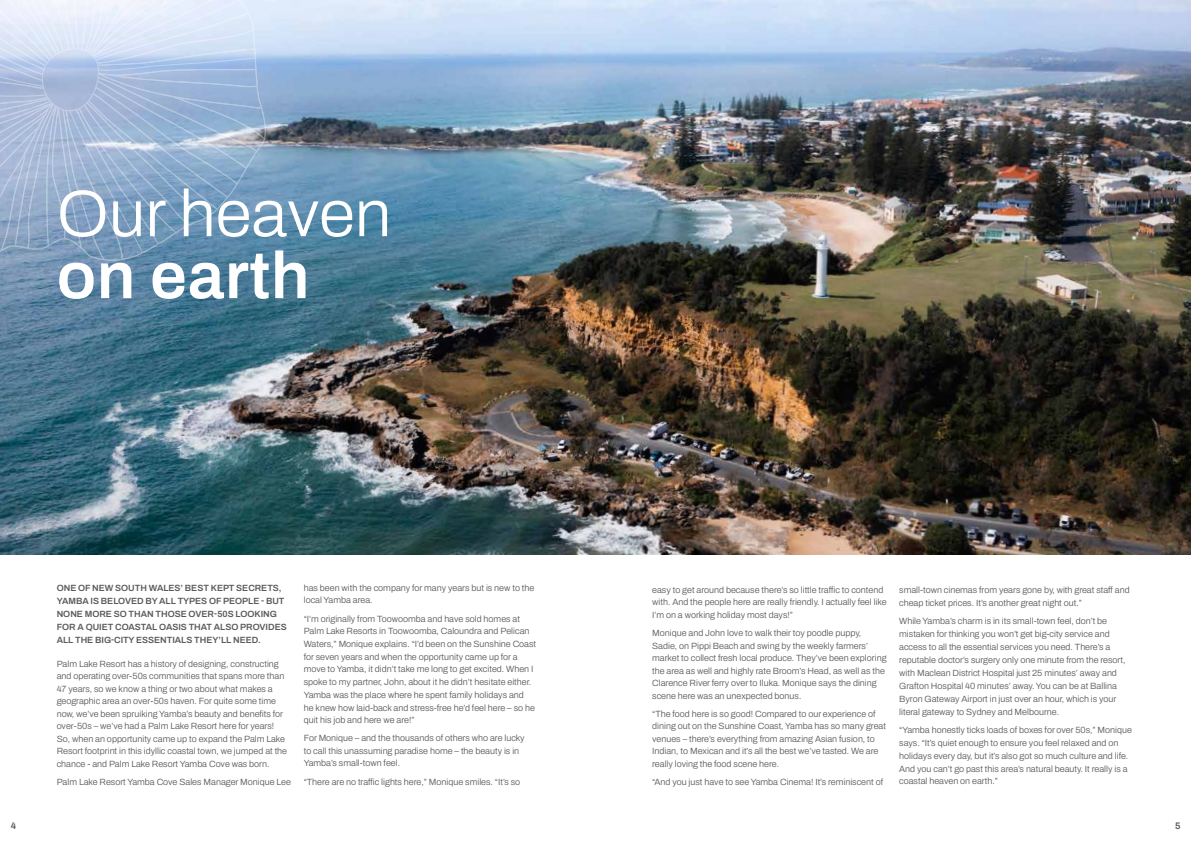
<style>
.page{position:relative;width:1191px;height:842px;background:#fff}
.page>*{position:absolute;margin:0;border:0;box-sizing:border-box;transform-origin:0 0}
.t1{font:300 66px "Archivo";color:#fff}
.t2{font:600 66px "Archivo";letter-spacing:.01em;color:#fff}
.t3{font:600 9.5px "Archivo";color:#58595b}
.t4{font:300 9px/12.5px "Archivo";color:#58595b}
.t5{font:600 9px/13px "Archivo";color:#58595b}
</style>
<div class="page">
<img style="left:0;top:0;width:1191px;height:554px">
<svg style="left:0;top:0;width:270px;height:261px;background:#83a4c1"></svg>
<svg style="left:0;top:0;width:255px;height:252px;background:#a7bdd8"></svg>
<h1 class="t1" style="left:57px;top:164px;width:336px">Our heaven</h1>
<h1 class="t2" style="left:57px;top:226px;width:254px">on earth</h1>
<p class="t5" style="left:57px;top:581px;width:232px">ONE OF NEW SOUTH WALES’ BEST KEPT SECRETS, YAMBA IS BELOVED BY ALL TYPES OF PEOPLE - BUT NONE MORE SO THAN THOSE OVER-50S LOOKING FOR A QUIET COASTAL OASIS THAT ALSO PROVIDES ALL THE BIG-CITY ESSENTIALS THEY’LL NEED.</p>
<p class="t4" style="left:57px;top:657px;width:232px">Palm Lake Resort has a history of designing, constructing and operating over-50s communities that spans more than 47 years, so we know a thing or two about what makes a geographic area an over-50s haven. For quite some time now, we’ve been spruiking Yamba’s beauty and benefits for over-50s – we’ve had a Palm Lake Resort here for years!<br>So, when an opportunity came up to expand the Palm Lake Resort footprint in this idyllic coastal town, we jumped at the chance - and Palm Lake Resort Yamba Cove was born.</p>
<p class="t4" style="left:57px;top:776px;width:236px">Palm Lake Resort Yamba Cove Sales Manager Monique Lee</p>
<p class="t4" style="left:304px;top:582px;width:232px">has been with the company for many years but is new to the local Yamba area.</p>
<p class="t4" style="left:304px;top:612px;width:234px">“I’m originally from Toowoomba and have sold homes at Palm Lake Resorts in Toowoomba, Caloundra and Pelican Waters,” Monique explains. “I’d been on the Sunshine Coast for seven years and when the opportunity came up for a move to Yamba, it didn’t take me long to get excited. When I spoke to my partner, John, about it he didn’t hesitate either.<br>Yamba was the place where he spent family holidays and<br>he knew how laid-back and stress-free he’d feel here – so he quit his job and here we are!”</p>
<p class="t4" style="left:304px;top:732px;width:222px">For Monique – and the thousands of others who are lucky to call this unassuming paradise home – the beauty is in<br>Yamba’s small-town feel.</p>
<p class="t4" style="left:304px;top:775px;width:218px">“There are no traffic lights here,” Monique smiles. “It’s so</p>
<p class="t4" style="left:652px;top:584px;width:236px">easy to get around because there’s so little traffic to contend with. And the people here are really friendly. I actually feel like<br>I’m on a working holiday most days!”</p>
<p class="t4" style="left:652px;top:627px;width:236px">Monique and John love to walk their toy poodle puppy, Sadie, on Pippi Beach and swing by the weekly farmers’ market to collect fresh local produce. They’ve been exploring the area as well and highly rate Broom’s Head, as well as the Clarence River ferry over to Iluka. Monique says the dining scene here was an unexpected bonus.</p>
<p class="t4" style="left:652px;top:707px;width:235px">“The food here is so good! Compared to our experience of dining out on the Sunshine Coast, Yamba has so many great venues – there’s everything from amazing Asian fusion, to Indian, to Mexican and it’s all the best we’ve tasted. We are really loving the food scene here.</p>
<p class="t4" style="left:652px;top:776px;width:232px">“And you just have to see Yamba Cinema! It’s reminiscent of</p>
<p class="t4" style="left:899px;top:583px;width:232px;line-height:12.9px">small-town cinemas from years gone by, with great staff and cheap ticket prices. It’s another great night out.”</p>
<p class="t4" style="left:899px;top:615px;width:228px;line-height:12.9px">While Yamba’s charm is in its small-town feel, don’t be mistaken for thinking you won’t get big-city service and access to all the essential services you need. There’s a reputable doctor’s surgery only one minute from the resort, with Maclean District Hospital just 25 minutes’ away and Grafton Hospital 40 minutes’ away. You can be at Ballina Byron Gateway Airport in just over an hour, which is your literal gateway to Sydney and Melbourne.</p>
<p class="t4" style="left:899px;top:724px;width:234px;line-height:12.8px">“Yamba honestly ticks loads of boxes for over 50s,” Monique says. “It’s quiet enough to ensure you feel relaxed and on holidays every day, but it’s also got so much culture and life.<br>And you can’t go past this area’s natural beauty. It really is a coastal heaven on earth.”</p>
<p class="t3" style="left:11px;top:819px;width:7px">4</p>
<p class="t3" style="left:1175px;top:819px;width:7px">5</p>
</div>
